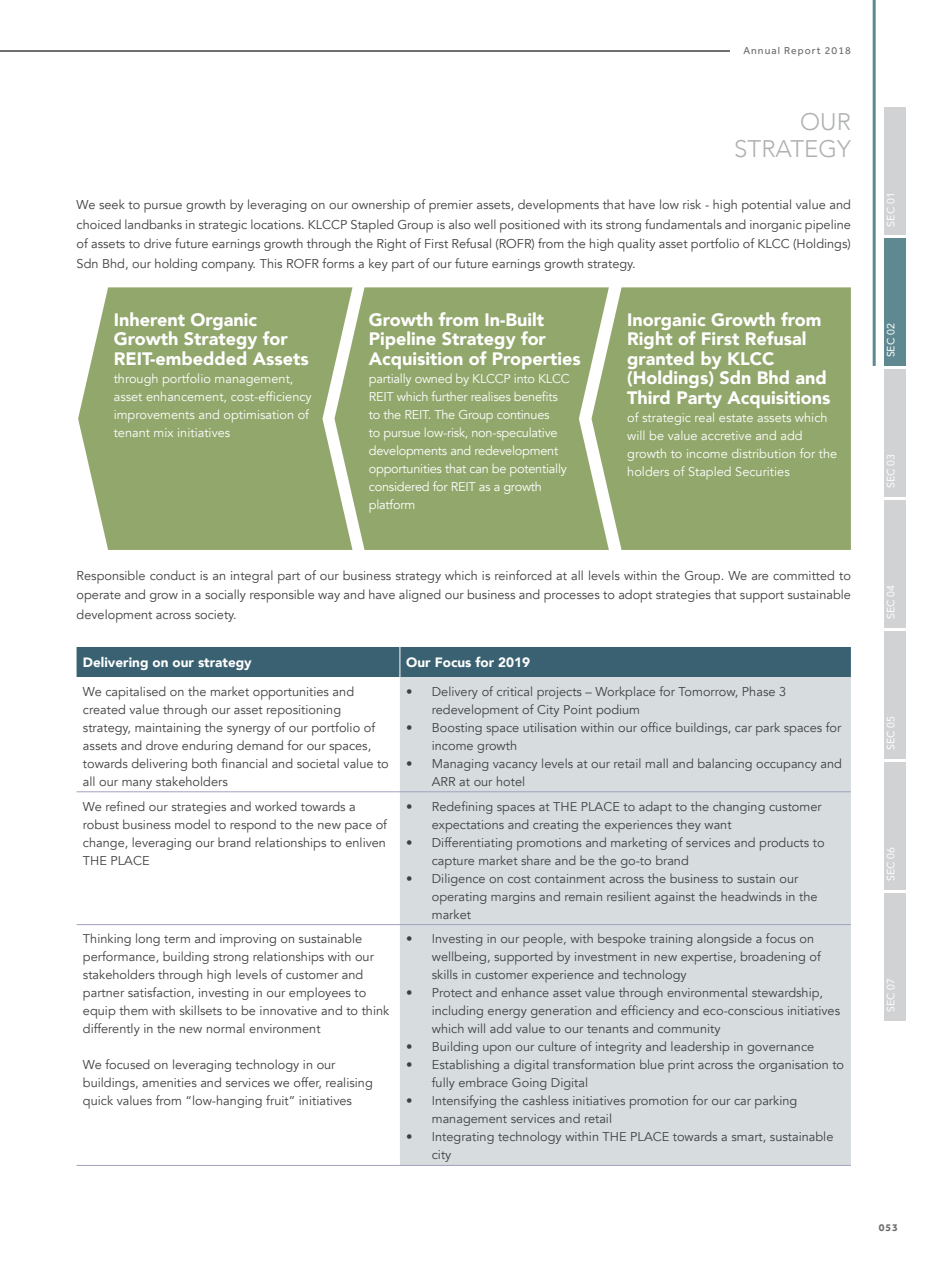
<style>
.page{position:relative;width:936px;height:1276px;background:#fff}
.page>*{position:absolute;margin:0;border:0;box-sizing:border-box;transform-origin:0 0}
.t1{font:300 24px/27px "Avenir";color:#afb1b3;text-align:right}
.t2{font:900 18px/19.5px "Avenir";color:#fff}
.t3{font:900 13.5px "Avenir";color:#fff}
.t4{font:12.75px/18px "Avenir";color:#404042}
.t5{font:12.75px/18px "Avenir";color:#fff}
.t6{font:12.75px/18px "Avenir";letter-spacing:-.02em;color:#fff}
.t7{font:10.5px "Avenir";color:#fff}
.t8{font:10.5px "Effra";letter-spacing:.1em;color:#696a6c}
.t9{font:700 10.5px "Effra";color:#696a6c}
</style>
<div class="page">
<hr style="left:0;top:50px;width:730px;height:2px;background:#404042">
<div style="left:883px;top:108px;width:22px;height:127px;background:#d1d2d4"></div>
<div style="left:883px;top:239px;width:22px;height:127px;background:#5f8991"></div>
<div style="left:883px;top:370px;width:22px;height:127px;background:#d1d2d4"></div>
<div style="left:883px;top:500px;width:22px;height:128px;background:#d1d2d4"></div>
<div style="left:883px;top:631px;width:22px;height:127px;background:#d1d2d4"></div>
<hr style="left:872px;top:0;width:3px;height:366px;background:#5f8991">
<div style="left:883px;top:762px;width:22px;height:127px;background:#d1d2d4"></div>
<div style="left:883px;top:893px;width:22px;height:127px;background:#d1d2d4"></div>
<div style="left:609px;top:287px;width:241px;height:263px;background:#92a76b"></div>
<div style="left:352px;top:287px;width:257px;height:263px;background:#92a76b"></div>
<svg style="left:78px;top:287px;width:274px;height:263px;background:#9caf78"></svg>
<div style="left:77px;top:647px;width:773px;height:30px;background:#396172"></div>
<div style="left:400px;top:677px;width:450px;height:488px;background:#d7dddf"></div>
<hr style="left:399px;top:647px;width:1px;height:30px;background:#fff">
<hr style="left:77px;top:791px;width:323px;height:1px;background:#a59fbf">
<hr style="left:400px;top:791px;width:450px;height:1px;background:#a59fbf">
<hr style="left:77px;top:924px;width:323px;height:1px;background:#a59fbf">
<hr style="left:400px;top:924px;width:450px;height:1px;background:#a59fbf">
<hr style="left:77px;top:1165px;width:323px;height:1px;background:#a59fbf">
<hr style="left:400px;top:1165px;width:450px;height:1px;background:#a59fbf">
<p class="t8" style="left:743px;top:45px;width:109px">Annual Report 2018</p>
<h1 class="t1" style="left:734px;top:109px;width:118px">OUR<br>STRATEGY</h1>
<p class="t4" style="left:77px;top:195px;width:775px;line-height:19.5px;text-align:justify">We seek to pursue growth by leveraging on our ownership of premier assets, developments that have low risk - high potential value and choiced landbanks in strategic locations. KLCCP Stapled Group is also well positioned with its strong fundamentals and inorganic pipeline of assets to drive future earnings growth through the Right of First Refusal (ROFR) from the high quality asset portfolio of KLCC (Holdings)<br>Sdn Bhd, our holding company. This ROFR forms a key part of our future earnings growth strategy.</p>
<h2 class="t2" style="left:114px;top:309px;width:197px">Inherent Organic<br>Growth Strategy for<br>REIT-embedded Assets</h2>
<p class="t5" style="left:114px;top:369px;width:199px">through portfolio management, asset enhancement, cost-efficiency improvements and optimisation of tenant mix initiatives</p>
<h2 class="t2" style="left:369px;top:309px;width:213px">Growth from In-Built<br>Pipeline Strategy for<br>Acquisition of Properties</h2>
<p class="t6" style="left:369px;top:369px;width:202px">partially owned by KLCCP into KLCC<br>REIT which further realises benefits to the REIT. The Group continues<br>to pursue low-risk, non-speculative developments and redevelopment opportunities that can be potentially considered for REIT as a growth platform</p>
<h2 class="t2" style="left:627px;top:309px;width:205px">Inorganic Growth from<br>Right of First Refusal granted by KLCC (Holdings) Sdn Bhd and<br>Third Party Acquisitions</h2>
<p class="t5" style="left:627px;top:408px;width:211px">of strategic real estate assets which will be value accretive and add growth to income distribution for the holders of Stapled Securities</p>
<p class="t4" style="left:77px;top:565px;width:775px;line-height:19.5px;text-align:justify">Responsible conduct is an integral part of our business strategy which is reinforced at all levels within the Group. We are committed to operate and grow in a socially responsible way and have aligned our business and processes to adopt strategies that support sustainable development across society.</p>
<p class="t3" style="left:83px;top:650px;width:170px">Delivering on our strategy</p>
<p class="t3" style="left:406px;top:650px;width:125px">Our Focus for 2019</p>
<p class="t4" style="left:83px;top:682px;width:307px">We capitalised on the market opportunities and created value through our asset repositioning strategy, maintaining the synergy of our portfolio of assets and drove enduring demand for our spaces, towards delivering both financial and societal value to all our many stakeholders</p>
<p class="t4" style="left:432px;top:682px;width:356px;text-indent:-26px">• Delivery of critical projects – Workplace for Tomorrow, Phase 3 redevelopment of City Point podium</p>
<p class="t4" style="left:432px;top:718px;width:411px;text-indent:-26px">• Boosting space utilisation within our office buildings, car park spaces for income growth</p>
<p class="t4" style="left:432px;top:754px;width:412px;text-indent:-26px">• Managing vacancy levels at our retail mall and balancing occupancy and<br>ARR at our hotel</p>
<p class="t4" style="left:83px;top:797px;width:305px">We refined our strategies and worked towards a robust business model to respond to the new pace of change, leveraging our brand relationships to enliven THE PLACE</p>
<p class="t4" style="left:432px;top:797px;width:391px;text-indent:-26px">• Redefining spaces at THE PLACE to adapt to the changing customer expectations and creating the experiences they want</p>
<p class="t4" style="left:432px;top:833px;width:394px;text-indent:-26px">• Differentiating promotions and marketing of services and products to capture market share and be the go-to brand</p>
<p class="t4" style="left:432px;top:869px;width:387px;text-indent:-26px">• Diligence on cost containment across the business to sustain our operating margins and remain resilient against the headwinds in the market</p>
<p class="t4" style="left:83px;top:930px;width:308px">Thinking long term and improving on sustainable performance, building strong relationships with our stakeholders through high levels of customer and partner satisfaction, investing in our employees to equip them with skillsets to be innovative and to think differently in the new normal environment</p>
<p class="t4" style="left:83px;top:1056px;width:291px">We focused on leveraging technology in our buildings, amenities and services we offer, realising quick values from “low-hanging fruit” initiatives</p>
<p class="t4" style="left:432px;top:930px;width:390px;text-indent:-26px">• Investing in our people, with bespoke training alongside a focus on wellbeing, supported by investment in new expertise, broadening of skills in customer experience and technology</p>
<p class="t4" style="left:432px;top:984px;width:410px;text-indent:-26px">• Protect and enhance asset value through environmental stewardship, including energy generation and efficiency and eco-conscious initiatives which will add value to our tenants and community</p>
<p class="t4" style="left:406px;top:1038px;width:409px">• Building upon our culture of integrity and leadership in governance</p>
<p class="t4" style="left:432px;top:1056px;width:414px;text-indent:-26px">• Establishing a digital transformation blue print across the organisation to fully embrace Going Digital</p>
<p class="t4" style="left:432px;top:1092px;width:367px;text-indent:-26px">• Intensifying the cashless initiatives promotion for our car parking management services and retail</p>
<p class="t4" style="left:432px;top:1128px;width:403px;text-indent:-26px">• Integrating technology within THE PLACE towards a smart, sustainable city</p>
<p class="t7" style="left:882px;top:226px;width:36px;rotate:-90deg">SEC 01</p>
<p class="t7" style="left:882px;top:357px;width:36px;rotate:-90deg">SEC 02</p>
<p class="t7" style="left:882px;top:488px;width:36px;rotate:-90deg">SEC 03</p>
<p class="t7" style="left:882px;top:619px;width:36px;rotate:-90deg">SEC 04</p>
<p class="t7" style="left:882px;top:750px;width:36px;rotate:-90deg">SEC 05</p>
<p class="t7" style="left:882px;top:881px;width:36px;rotate:-90deg">SEC 06</p>
<p class="t7" style="left:882px;top:1012px;width:36px;rotate:-90deg">SEC 07</p>
<p class="t9" style="left:878px;top:1220px;width:21px">053</p>
</div>
